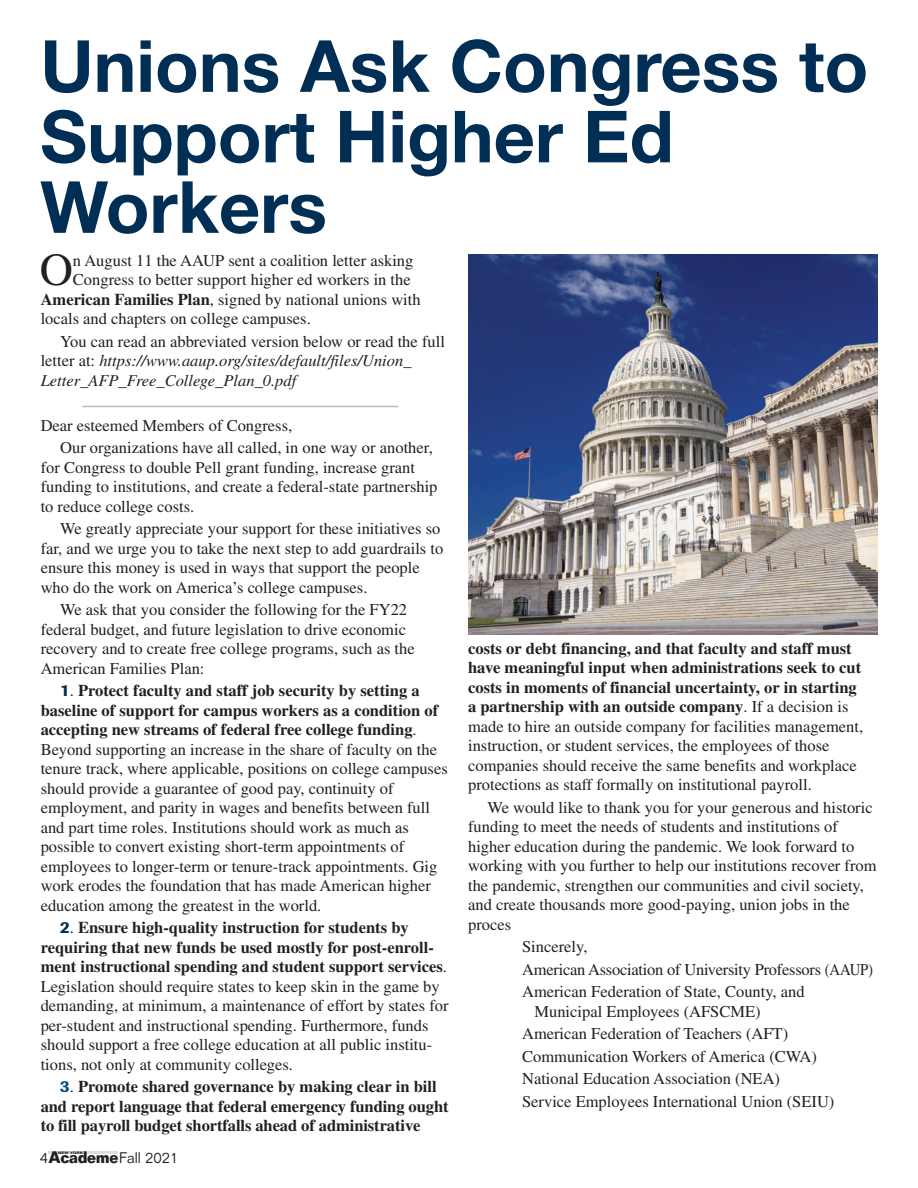
<style>
.page{position:relative;width:918px;height:1188px;background:#fff}
.page>*{position:absolute;margin:0;border:0;box-sizing:border-box;transform-origin:0 0}
.t1{font:700 72px/70.5px "Helvetica Neue";color:#002e54}
.t2{font:45.9px "Times";color:#231f20}
.t3{font:16.5px/19.5px "Times";color:#231f20}
.t4{font:700 16.5px/19.5px "Times";letter-spacing:-.005em;color:#231f20}
.t5{font:italic 16.5px/19.5px "Times";color:#231f20}
.t6{font:300 15px "Folio";color:#231f20}
.t7{font:700 3.45px "Folio";color:#231f20;scale:1.2 1}
.s1{font-weight:700}
.s2{font-style:normal}
.s3{font-family:"Imago";font-weight:500;color:#002e54}
.s4{font-family:"Imago";font-weight:500;color:#00497f}
.s5{font-weight:400}
.s6{font-weight:700;font-size:16.35px}
</style>
<div class="page">
<hr style="left:49px;top:1151px;width:69px;height:3px;background:#dcdddf">
<img style="left:468px;top:254px;width:410px;height:380px">
<hr style="left:82px;top:406px;width:316px;height:1px;background:#b8b9ba">
<h1 class="t1" style="left:40px;top:37px;width:830px">Unions Ask Congress to<br>Support Higher Ed<br>Workers</h1>
<h2 class="t2" style="left:40px;top:254px;width:35px">O</h2>
<p class="t3" style="left:73px;top:252px;width:342px">n August 11 the AAUP sent a coalition letter asking</p>
<p class="t3" style="left:73px;top:272px;width:339px">Congress to better support higher ed workers in the</p>
<p class="t3" style="left:41px;top:291px;width:381px"><span class="s1">American Families Plan</span>, signed by national unions with</p>
<p class="t3" style="left:41px;top:311px;width:272px">locals and chapters on college campuses.</p>
<p class="t5" style="left:41px;top:333px;width:406px;text-indent:19px"><span class="s2">You can read an abbreviated version below or read the full letter at:</span> https://www.aaup.org/sites/default/files/Union_<br>Letter_AFP_Free_College_Plan_0.pdf</p>
<p class="t3" style="left:60px;top:416px;width:374px;line-height:22.5px;text-indent:-20px">Dear esteemed Members of Congress,<br>Our organizations have all called, in one way or another,</p>
<p class="t3" style="left:41px;top:459px;width:398px">for Congress to double Pell grant funding, increase grant funding to institutions, and create a federal-state partnership to reduce college costs.</p>
<p class="t3" style="left:41px;top:521px;width:404px;text-indent:20px">We greatly appreciate your support for these initiatives so far, and we urge you to take the next step to add guardrails to ensure this money is used in ways that support the people who do the work on America’s college campuses.</p>
<p class="t3" style="left:41px;top:602px;width:376px;text-indent:20px">We ask that you consider the following for the FY22 federal budget, and future legislation to drive economic recovery and to create free college programs, such as the American Families Plan:</p>
<p class="t3" style="left:41px;top:683px;width:409px;text-indent:20px"><span class="s3">1</span>. <span class="s1">Protect faculty and staff job security by setting a baseline of support for campus workers as a condition of accepting new streams of federal free college funding</span>.<br>Beyond supporting an increase in the share of faculty on the tenure track, where applicable, positions on college campuses should provide a guarantee of good pay, continuity of employment, and parity in wages and benefits between full and part time roles. Institutions should work as much as possible to convert existing short-term appointments of employees to longer-term or tenure-track appointments. Gig work erodes the foundation that has made American higher education among the greatest in the world.</p>
<p class="t3" style="left:41px;top:920px;width:409px;text-indent:20px"><span class="s3">2</span>. <span class="s1">Ensure high-quality instruction for students by requiring that new funds be used mostly for post-enroll&shy;ment instructional spending and student support services</span>.<br>Legislation should require states to keep skin in the game by demanding, at minimum, a maintenance of effort by states for per-student and instructional spending. Furthermore, funds should support a free college education at all public institu&shy;tions, not only at community colleges.</p>
<p class="t4" style="left:41px;top:1079px;width:409px;text-indent:20px"><span class="s4">3</span><span class="s5">.</span> Promote shared governance by making clear in bill and report language that federal emergency funding ought to fill payroll budget shortfalls ahead of administrative</p>
<p class="t3" style="left:468px;top:640px;width:397px"><span class="s1">costs or debt financing, and that faculty and staff must have meaningful input when administrations seek to cut costs in moments of financial uncertainty, or in starting a partnership with an outside company</span>. If a decision is made to hire an outside company for facilities management, instruction, or student services, the employees of those companies should receive the same benefits and workplace protections as staff formally on institutional payroll.</p>
<p class="t3" style="left:468px;top:799px;width:410px;text-indent:20px">We would like to thank you for your generous and historic funding to meet the needs of students and institutions of higher education during the pandemic. We look forward to working with you further to help our institutions recover from the pandemic, strengthen our communities and civil society, and create thousands more good-paying, union jobs in the proces</p>
<p class="t3" style="left:522px;top:937px;width:353px;line-height:22.5px">Sincerely,<br>American Association of University Professors (AAUP)<br>American Federation of State, County, and</p>
<p class="t3" style="left:522px;top:1001px;width:314px;line-height:22.5px;text-indent:12px">Municipal Employees (AFSCME)<br>American Federation of Teachers (AFT)<br>Communication Workers of America (CWA)<br>National Education Association (NEA)<br>Service Employees International Union (SEIU)</p>
<p class="t6" style="left:40px;top:1152px;width:140px">4<span class="s6">Academe</span>Fall 2021</p>
<p class="t7" style="left:58px;top:1151px;width:22px">NEW YORK</p>
</div>
